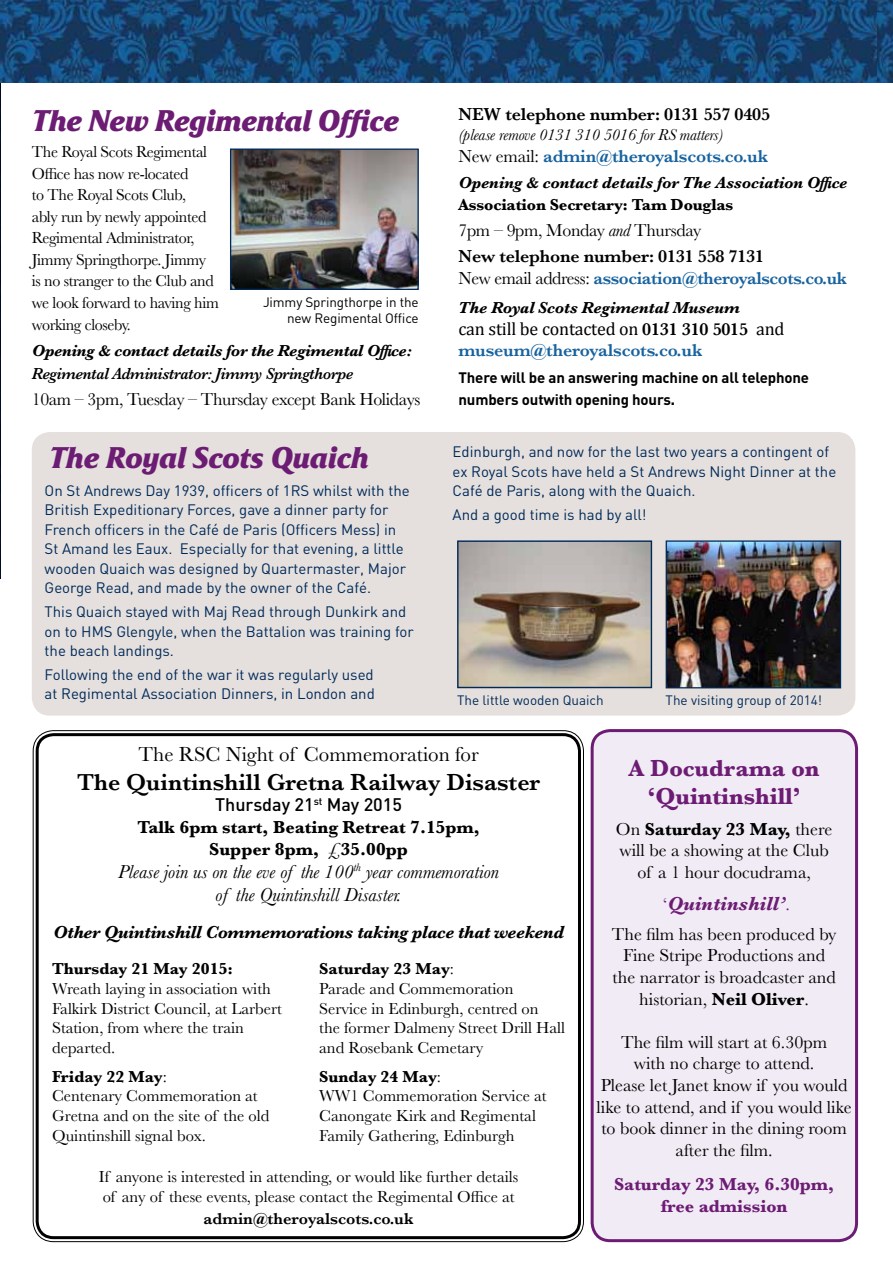
<style>
.page{position:relative;width:893px;height:1263px;background:#fff}
.page>*{position:absolute;margin:0;border:0;box-sizing:border-box;transform-origin:0 0}
.t1{font:30px "Friz Qua Bold Ital OS";letter-spacing:-.01em;color:#6d1c74}
.t2{font:600 24px "Baskerville";color:#000}
.t3{font:700 24px/28.8px "Baskerville";color:#6d1c74;text-align:center}
.t4{font:21px "Baskerville";color:#000}
.t5{font:italic 19.5px/23.4px "Baskerville";color:#000;text-align:center}
.t6{font:italic 700 19.5px "Baskerville";color:#6d1c74}
.t7{font:18px/21.6px "Baskerville";color:#000;text-align:center}
.t8{font:600 18px "Baskerville";letter-spacing:-.01em;color:#18639f}
.t9{font:600 18px/26.1px "Baskerville";letter-spacing:-.01em;color:#000}
.t10{font:italic 700 18px "Baskerville";letter-spacing:-.02em;color:#000}
.t11{font:700 18px/21.6px "Baskerville";color:#000;text-align:center}
.t12{font:18px "Baskerville";letter-spacing:-.02em;color:#000}
.t13{font:18px "Cambria";letter-spacing:-.01em;color:#000}
.t14{font:700 18px/21.6px "Baskerville";color:#6d1c74;text-align:center}
.t15{font:500 18px "DIN";color:#000}
.t16{font:16.5px/19.8px "Baskerville";color:#000}
.t17{font:16.5px/21.6px "Baskerville";letter-spacing:-.02em;color:#000}
.t18{font:italic 700 16.5px "Baskerville";letter-spacing:-.01em;color:#000}
.t19{font:700 16.5px "Baskerville";letter-spacing:-.01em;color:#000}
.t20{font:italic 600 16.5px "Baskerville";letter-spacing:-.02em;color:#000;scale:.94 1}
.t21{font:italic 16.5px "Baskerville";letter-spacing:-.01em;color:#000}
.t22{font:600 16.5px "Baskerville";color:#000}
.t23{font:15px/19.5px "DIN";color:#002a5a}
.t24{font:700 15px/21.9px "DIN";letter-spacing:-.01em;color:#000}
.t25{font:13.5px "DIN";color:#002a5a}
.t26{font:13.5px/16.2px "DIN";letter-spacing:-.01em;color:#000;text-align:right}
.s1{font-weight:400;color:#000}
.s2{font-weight:400}
.s3{font-weight:400;font-style:italic}
.s4{font-family:"Baskerville";font-weight:600}
.s5{font-family:"Cambria";font-size:18px}
.s6{font-weight:700}
.s7{font-weight:400;font-style:normal;font-size:18px}
</style>
<div class="page">
<div style="left:36px;top:733px;width:545px;height:506px;border:3px solid #000;border-radius:17px"></div>
<img style="left:0;top:83px;width:1px;height:495px">
<img style="left:0;top:0;width:877px;height:83px">
<img style="left:877px;top:0;width:16px;height:83px">
<div style="left:592px;top:731px;width:264px;height:510px;background:#f1ebf5;border-radius:18px"></div>
<div style="left:591px;top:729px;width:267px;height:513px;border:3px solid #6d1c74;border-radius:18px"></div>
<div style="left:32px;top:432px;width:823px;height:284px;background:#e5e0dd;border-radius:18px"></div>
<img style="left:232px;top:151px;width:185px;height:137px">
<div style="left:230px;top:149px;width:189px;height:141px;border:1px solid #002a5a"></div>
<img style="left:459px;top:542px;width:191px;height:144px">
<div style="left:457px;top:540px;width:195px;height:148px;border:1px solid #002a5a"></div>
<img style="left:668px;top:542px;width:171px;height:144px">
<div style="left:666px;top:540px;width:175px;height:148px;border:1px solid #002a5a"></div>
<h1 class="t1" style="left:32px;top:102px;width:368px">The New Regimental Office</h1>
<p class="t17" style="left:32px;top:141px;width:189px">The Royal Scots Regimental<br>Office has now re-located<br>to The Royal Scots Club,<br>ably run by newly appointed<br>Regimental Administrator,<br>Jimmy Springthorpe. Jimmy is no stranger to the Club and we look forward to having him working closeby.</p>
<p class="t18" style="left:32px;top:340px;width:382px">Opening &amp; contact details for the Regimental Office:</p>
<p class="t20" style="left:32px;top:362px;width:343px">Regimental Administrator: Jimmy Springthorpe</p>
<p class="t12" style="left:32px;top:388px;width:390px">10am – 3pm, Tuesday – Thursday except Bank Holidays</p>
<p class="t26" style="left:263px;top:294px;width:157px">Jimmy Springthorpe in the new Regimental Office</p>
<h1 class="t1" style="left:49px;top:439px;width:321px">The Royal Scots Quaich</h1>
<p class="t23" style="left:45px;top:480px;width:367px">On St Andrews Day 1939, officers of 1RS whilst with the British Expeditionary Forces, gave a dinner party for French officers in the Café de Paris (Officers Mess) in St Amand les Eaux. Especially for that evening, a little wooden Quaich was designed by Quartermaster, Major George Read, and made by the owner of the Café.</p>
<p class="t23" style="left:45px;top:602px;width:371px">This Quaich stayed with Maj Read through Dunkirk and on to HMS Glengyle, when the Battalion was training for the beach landings.</p>
<p class="t23" style="left:45px;top:664px;width:332px">Following the end of the war it was regularly used at Regimental Association Dinners, in London and</p>
<p class="t9" style="left:458px;top:101px;width:313px">NEW telephone number: 0131 557 0405</p>
<p class="t21" style="left:458px;top:124px;width:267px">(please remove 0131 310 5016 for RS matters)</p>
<p class="t8" style="left:458px;top:144px;width:311px"><span class="s1">New email:</span> admin@theroyalscots.co.uk</p>
<p class="t18" style="left:458px;top:171px;width:390px">Opening &amp; contact details for The Association Office</p>
<p class="t19" style="left:458px;top:193px;width:276px">Association Secretary: Tam Douglas</p>
<p class="t9" style="left:458px;top:217px;width:307px"><span class="s2">7pm – 9pm, Monday</span> <span class="s3">and</span> <span class="s2">Thursday<br></span>New telephone number: 0131 558 7131</p>
<p class="t8" style="left:458px;top:266px;width:390px"><span class="s1">New email address:</span> association@theroyalscots.co.uk</p>
<p class="t18" style="left:458px;top:296px;width:283px">The Royal Scots Regimental Museum</p>
<p class="t13" style="left:458px;top:318px;width:327px">can still be contacted on <span class="s4">0131 310 5015</span> and</p>
<p class="t8" style="left:458px;top:338px;width:245px">museum@theroyalscots.co.uk</p>
<p class="t24" style="left:458px;top:366px;width:352px">There will be an answering machine on all telephone numbers outwith opening hours<span class="s5">.</span></p>
<p class="t23" style="left:453px;top:442px;width:385px">Edinburgh, and now for the last two years a contingent of ex Royal Scots have held a St Andrews Night Dinner at the<br>Café de Paris, along with the Quaich.</p>
<p class="t23" style="left:453px;top:504px;width:196px">And a good time is had by all!</p>
<p class="t25" style="left:457px;top:691px;width:148px">The little wooden Quaich</p>
<p class="t25" style="left:666px;top:691px;width:158px">The visiting group of 2014!</p>
<h3 class="t4" style="left:138px;top:741px;width:342px">The RSC Night of Commemoration for</h3>
<h2 class="t2" style="left:77px;top:765px;width:465px">The Quintinshill Gretna Railway Disaster</h2>
<p class="t15" style="left:215px;top:793px;width:188px">Thursday 21<sup>st</sup> May 2015</p>
<p class="t11" style="left:137px;top:816px;width:344px">Talk 6pm start, Beating Retreat 7.15pm,<br>Supper 8pm, <span class="s2">£</span>35.00pp</p>
<h3 class="t5" style="left:118px;top:860px;width:383px">Please join us on the eve of the 100<sup>th</sup> year commemoration of the Quintinshill Disaster.</h3>
<p class="t10" style="left:53px;top:919px;width:512px">Other Quintinshill Commemorations taking place that weekend</p>
<p class="t19" style="left:52px;top:957px;width:183px">Thursday 21 May 2015:</p>
<p class="t16" style="left:52px;top:979px;width:231px">Wreath laying in association with<br>Falkirk District Council, at Larbert<br>Station, from where the train departed.</p>
<p class="t16" style="left:52px;top:1066px;width:219px"><span class="s6">Friday 22 May</span>:<br>Centenary Commemoration at<br>Gretna and on the site of the old<br>Quintinshill signal box.</p>
<p class="t16" style="left:319px;top:959px;width:247px"><span class="s6">Saturday 23 May</span>:<br>Parade and Commemoration<br>Service in Edinburgh, centred on<br>the former Dalmeny Street Drill Hall and Rosebank Cemetary</p>
<p class="t16" style="left:319px;top:1066px;width:229px"><span class="s6">Sunday 24 May</span>:<br>WW1 Commemoration Service at<br>Canongate Kirk and Regimental<br>Family Gathering, Edinburgh</p>
<p class="t16" style="left:99px;top:1167px;width:421px">If anyone is interested in attending, or would like further details of any of these events, please contact the Regimental Office at</p>
<p class="t22" style="left:203px;top:1207px;width:212px">admin@theroyalscots.co.uk</p>
<h2 class="t3" style="left:629px;top:754px;width:192px">A Docudrama on ‘Quintinshill’</h2>
<p class="t7" style="left:616px;top:818px;width:218px">On <span class="s6">Saturday 23 May,</span> there will be a showing at the Club of a 1 hour docudrama,</p>
<h3 class="t6" style="left:663px;top:890px;width:129px"><span class="s7">‘</span>Quintinshill’<span class="s7">.</span></h3>
<p class="t7" style="left:612px;top:923px;width:226px">The film has been produced by<br>Fine Stripe Productions and the narrator is broadcaster and historian, <span class="s6">Neil Oliver</span>.</p>
<p class="t7" style="left:596px;top:1031px;width:257px">The film will start at 6.30pm<br>with no charge to attend.<br>Please let Janet know if you would like to attend, and if you would like to book dinner in the dining room after the film.</p>
<p class="t14" style="left:614px;top:1174px;width:222px">Saturday 23 May, 6.30pm, free admission</p>
</div>
